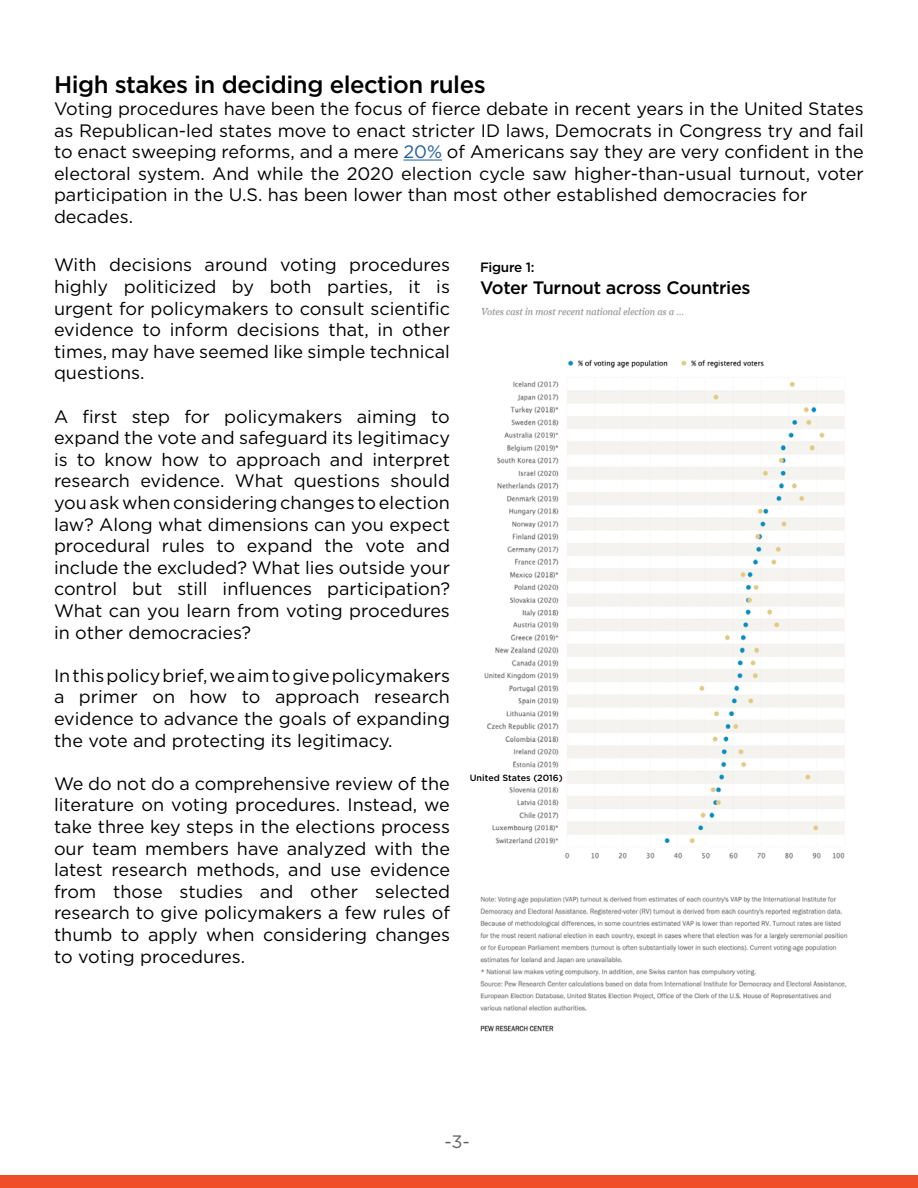
<style>
.page{position:relative;width:918px;height:1188px;background:#fff}
.page>*{position:absolute;margin:0;border:0;box-sizing:border-box;transform-origin:0 0}
.t1{font:500 24px "Gotham";letter-spacing:-.02em;color:#000}
.t2{font:18px/21.6px "Gotham";color:#000;text-align:justify}
.t3{font:500 18px "Gotham";letter-spacing:-.02em;color:#000}
.t4{font:18px "Gotham";color:#626363}
.t5{font:500 13.5px "Gotham";letter-spacing:-.02em;color:#000}
.t6{font:500 9px "Gotham";color:#000}
.s1{color:#215e9e}
</style>
<div class="page">
<hr style="left:404px;top:160px;width:38px;height:1px;background:#215e9e">
<div style="left:1px;top:1175px;width:917px;height:13px;background:#f04e29"></div>
<img style="left:480px;top:307px;width:368px;height:725px">
<div style="left:467px;top:772px;width:98px;height:13px;background:#fff"></div>
<h1 class="t1" style="left:54px;top:69px;width:433px">High stakes in deciding election rules</h1>
<p class="t2" style="left:54px;top:97px;width:811px;text-align:left">Voting procedures have been the focus of fierce debate in recent years in the United States as Republican-led states move to enact stricter ID laws, Democrats in Congress try and fail to enact sweeping reforms, and a mere <span class="s1">20%</span> of Americans say they are very confident in the electoral system. And while the 2020 election cycle saw higher-than-usual turnout, voter participation in the U.S. has been lower than most other established democracies for decades.</p>
<p class="t2" style="left:54px;top:254px;width:398px">With decisions around voting procedures highly politicized by both parties, it is urgent for policymakers to consult scientific evidence to inform decisions that, in other times, may have seemed like simple technical questions.</p>
<p class="t2" style="left:54px;top:405px;width:398px">A first step for policymakers aiming to expand the vote and safeguard its legitimacy is to know how to approach and interpret research evidence. What questions should you ask when considering changes to election law? Along what dimensions can you expect procedural rules to expand the vote and include the excluded? What lies outside your control but still influences participation?<br>What can you learn from voting procedures in other democracies?</p>
<p class="t2" style="left:54px;top:664px;width:398px">In this policy brief, we aim to give policymakers a primer on how to approach research evidence to advance the goals of expanding the vote and protecting its legitimacy.</p>
<p class="t2" style="left:54px;top:772px;width:398px">We do not do a comprehensive review of the literature on voting procedures. Instead, we take three key steps in the elections process our team members have analyzed with the latest research methods, and use evidence from those studies and other selected research to give policymakers a few rules of thumb to apply when considering changes to voting procedures.</p>
<p class="t5" style="left:480px;top:259px;width:56px">Figure 1:</p>
<p class="t3" style="left:480px;top:276px;width:272px">Voter Turnout across Countries</p>
<p class="t6" style="left:470px;top:772px;width:94px">United States (2016)</p>
<p class="t4" style="left:444px;top:1130px;width:27px">-3-</p>
</div>
